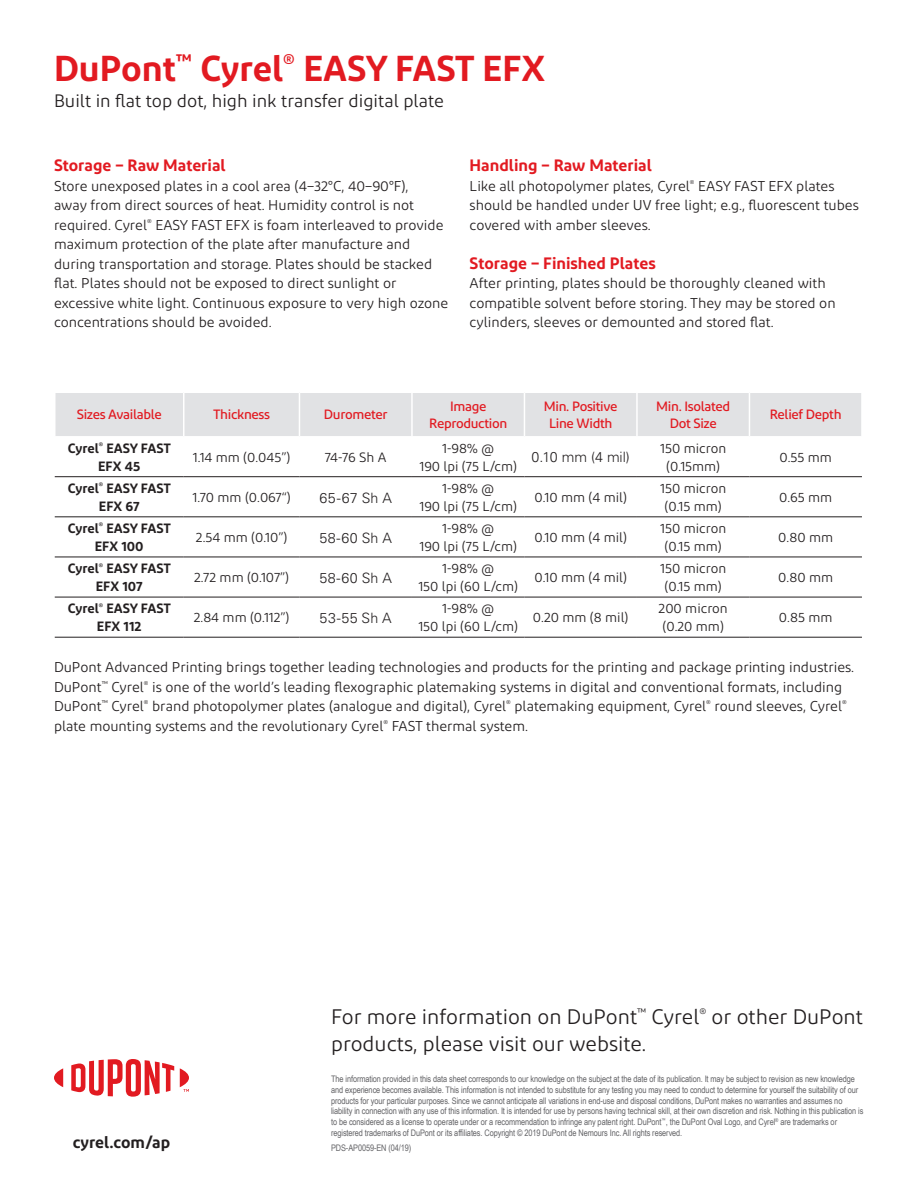
<style>
.page{position:relative;width:918px;height:1188px;background:#fff}
.page>*{position:absolute;margin:0;border:0;box-sizing:border-box;transform-origin:0 0}
.Main_headline_2{font:600 36px "Diodrum";color:#e21a21}
.Body_text_14_18_Blac{font:21px/27px "Diodrum";color:#231f20}
.Main_subheadline_2{font:18px "Diodrum";color:#231f20}
.subhead_2{font:600 16.5px "Diodrum";color:#e21a21}
.URL{font:600 16.5px "Diodrum";color:#231f20}
.body_1{font:14.25px/19.5px "Diodrum";color:#231f20}
.body_2_links_para{font:14.25px/19.5px "Diodrum";color:#231f20}
.Table_body{font:300 14.25px "Univers";letter-spacing:.01em;color:#231f20}
.table_body_1{font:13.5px/18px "Diodrum";color:#231f20;text-align:center}
.table_colhead_1{font:500 13.5px/16.2px "Diodrum";letter-spacing:-.025em;color:#e21a21;text-align:center}
.table_body_1_semibol{font:600 13.5px/18px "Diodrum";color:#231f20;text-align:center}
.Legal_disclaimer{font:9px/10.8px "Arial Narrow";letter-spacing:-.01em;color:#636366}
</style>
<div class="page">
<svg style="left:54px;top:1068px;width:9px;height:19px"></svg>
<svg style="left:71px;top:1059px;width:103px;height:38px"></svg>
<svg style="left:180px;top:1068px;width:9px;height:24px"></svg>
<div style="left:56px;top:393px;width:805px;height:43px;background:#e1e2e4"></div>
<hr style="left:183px;top:393px;width:1px;height:43px;background:#fff">
<hr style="left:299px;top:393px;width:1px;height:43px;background:#fff">
<hr style="left:411px;top:393px;width:2px;height:43px;background:#fff">
<hr style="left:524px;top:393px;width:1px;height:43px;background:#fff">
<hr style="left:636px;top:393px;width:2px;height:43px;background:#fff">
<hr style="left:749px;top:393px;width:1px;height:43px;background:#fff">
<hr style="left:55px;top:476px;width:129px;height:1px;background:#231f20">
<hr style="left:184px;top:476px;width:115px;height:1px;background:#231f20">
<hr style="left:299px;top:476px;width:113px;height:1px;background:#231f20">
<hr style="left:412px;top:476px;width:112px;height:1px;background:#231f20">
<hr style="left:524px;top:476px;width:113px;height:1px;background:#231f20">
<hr style="left:637px;top:476px;width:112px;height:1px;background:#231f20">
<hr style="left:749px;top:476px;width:113px;height:1px;background:#231f20">
<hr style="left:55px;top:516px;width:129px;height:1px;background:#231f20">
<hr style="left:184px;top:516px;width:115px;height:1px;background:#231f20">
<hr style="left:299px;top:516px;width:113px;height:1px;background:#231f20">
<hr style="left:412px;top:516px;width:112px;height:1px;background:#231f20">
<hr style="left:524px;top:516px;width:113px;height:1px;background:#231f20">
<hr style="left:637px;top:516px;width:112px;height:1px;background:#231f20">
<hr style="left:749px;top:516px;width:113px;height:1px;background:#231f20">
<hr style="left:55px;top:557px;width:129px;height:1px;background:#231f20">
<hr style="left:184px;top:557px;width:115px;height:1px;background:#231f20">
<hr style="left:299px;top:557px;width:113px;height:1px;background:#231f20">
<hr style="left:412px;top:557px;width:112px;height:1px;background:#231f20">
<hr style="left:524px;top:557px;width:113px;height:1px;background:#231f20">
<hr style="left:637px;top:557px;width:112px;height:1px;background:#231f20">
<hr style="left:749px;top:557px;width:113px;height:1px;background:#231f20">
<hr style="left:55px;top:597px;width:129px;height:1px;background:#231f20">
<hr style="left:184px;top:597px;width:115px;height:1px;background:#231f20">
<hr style="left:299px;top:597px;width:113px;height:1px;background:#231f20">
<hr style="left:412px;top:597px;width:112px;height:1px;background:#231f20">
<hr style="left:524px;top:597px;width:113px;height:1px;background:#231f20">
<hr style="left:637px;top:597px;width:112px;height:1px;background:#231f20">
<hr style="left:749px;top:597px;width:113px;height:1px;background:#231f20">
<hr style="left:55px;top:637px;width:129px;height:1px;background:#231f20">
<hr style="left:184px;top:637px;width:115px;height:1px;background:#231f20">
<hr style="left:299px;top:637px;width:113px;height:1px;background:#231f20">
<hr style="left:412px;top:637px;width:112px;height:1px;background:#231f20">
<hr style="left:524px;top:637px;width:113px;height:1px;background:#231f20">
<hr style="left:637px;top:637px;width:112px;height:1px;background:#231f20">
<hr style="left:749px;top:637px;width:113px;height:1px;background:#231f20">
<p class="Main_headline_2" style="left:54px;top:45px;width:493px">DuPont<sup>™</sup> Cyrel<sup>®</sup> EASY FAST EFX</p>
<p class="Main_subheadline_2" style="left:54px;top:90px;width:391px">Built in flat top dot, high ink transfer digital plate</p>
<p class="subhead_2" style="left:54px;top:155px;width:173px">Storage – Raw Material</p>
<p class="body_1" style="left:54px;top:176px;width:396px">Store unexposed plates in a cool area (4–32°C, 40–90°F),<br>away from direct sources of heat. Humidity control is not required. Cyrel<sup>®</sup> EASY FAST EFX is foam interleaved to provide maximum protection of the plate after manufacture and during transportation and storage. Plates should be stacked flat. Plates should not be exposed to direct sunlight or excessive white light. Continuous exposure to very high ozone concentrations should be avoided.</p>
<p class="subhead_2" style="left:470px;top:155px;width:184px">Handling – Raw Material</p>
<p class="body_1" style="left:470px;top:176px;width:391px">Like all photopolymer plates, Cyrel<sup>®</sup> EASY FAST EFX plates should be handled under UV free light; e.g., fluorescent tubes covered with amber sleeves.</p>
<p class="subhead_2" style="left:470px;top:252px;width:188px">Storage – Finished Plates</p>
<p class="body_1" style="left:470px;top:273px;width:368px">After printing, plates should be thoroughly cleaned with compatible solvent before storing. They may be stored on cylinders, sleeves or demounted and stored flat.</p>
<p class="table_colhead_1" style="left:77px;top:406px;width:86px">Sizes Available</p>
<p class="table_colhead_1" style="left:213px;top:406px;width:58px">Thickness</p>
<p class="table_colhead_1" style="left:324px;top:406px;width:65px">Durometer</p>
<p class="table_colhead_1" style="left:429px;top:398px;width:80px">Image<br>Reproduction</p>
<p class="table_colhead_1" style="left:544px;top:398px;width:75px">Min. Positive<br>Line Width</p>
<p class="table_colhead_1" style="left:656px;top:398px;width:75px">Min. Isolated<br>Dot Size</p>
<p class="table_colhead_1" style="left:770px;top:406px;width:73px">Relief Depth</p>
<p class="table_body_1_semibol" style="left:68px;top:439px;width:104px">Cyrel<sup>®</sup> EASY FAST<br>EFX 45</p>
<p class="table_body_1" style="left:193px;top:448px;width:99px">1.14 mm (0.045”)</p>
<p class="table_body_1" style="left:325px;top:448px;width:63px">74-76 Sh A</p>
<p class="Table_body" style="left:531px;top:449px;width:100px">0.10 mm (4 mil)</p>
<p class="table_body_1" style="left:660px;top:439px;width:67px">150 micron (0.15mm)</p>
<p class="table_body_1" style="left:779px;top:448px;width:54px">0.55 mm</p>
<p class="table_body_1" style="left:442px;top:439px;width:53px">1-98% @</p>
<p class="table_body_1" style="left:420px;top:457px;width:99px">190 lpi (75 L/cm)</p>
<p class="table_body_1_semibol" style="left:68px;top:479px;width:104px">Cyrel<sup>®</sup> EASY FAST<br>EFX 67</p>
<p class="table_body_1" style="left:193px;top:488px;width:100px">1.70 mm (0.067“)</p>
<p class="Table_body" style="left:320px;top:489px;width:74px">65-67 Sh A</p>
<p class="table_body_1" style="left:442px;top:479px;width:53px">1-98% @</p>
<p class="table_body_1" style="left:420px;top:497px;width:99px">190 lpi (75 L/cm)</p>
<p class="table_body_1" style="left:534px;top:488px;width:94px">0.10 mm (4 mil)</p>
<p class="table_body_1" style="left:660px;top:479px;width:67px">150 micron (0.15 mm)</p>
<p class="table_body_1" style="left:779px;top:488px;width:55px">0.65 mm</p>
<p class="table_body_1_semibol" style="left:68px;top:519px;width:104px">Cyrel<sup>®</sup> EASY FAST<br>EFX 100</p>
<p class="table_body_1" style="left:196px;top:528px;width:93px">2.54 mm (0.10”)</p>
<p class="Table_body" style="left:319px;top:529px;width:74px">58-60 Sh A</p>
<p class="table_body_1" style="left:442px;top:519px;width:53px">1-98% @</p>
<p class="table_body_1" style="left:420px;top:537px;width:99px">190 lpi (75 L/cm)</p>
<p class="table_body_1" style="left:534px;top:528px;width:94px">0.10 mm (4 mil)</p>
<p class="table_body_1" style="left:660px;top:519px;width:67px">150 micron (0.15 mm)</p>
<p class="table_body_1" style="left:778px;top:528px;width:56px">0.80 mm</p>
<p class="table_body_1_semibol" style="left:68px;top:559px;width:104px">Cyrel<sup>®</sup> EASY FAST<br>EFX 107</p>
<p class="table_body_1" style="left:194px;top:568px;width:96px">2.72 mm (0.107”)</p>
<p class="Table_body" style="left:319px;top:569px;width:74px">58-60 Sh A</p>
<p class="table_body_1" style="left:442px;top:559px;width:53px">1-98% @</p>
<p class="table_body_1" style="left:418px;top:577px;width:101px">150 lpi (60 L/cm)</p>
<p class="table_body_1" style="left:534px;top:568px;width:94px">0.10 mm (4 mil)</p>
<p class="table_body_1" style="left:660px;top:559px;width:67px">150 micron (0.15 mm)</p>
<p class="table_body_1" style="left:778px;top:568px;width:56px">0.80 mm</p>
<p class="table_body_1_semibol" style="left:68px;top:599px;width:104px">Cyrel<sup>®</sup> EASY FAST<br>EFX 112</p>
<p class="table_body_1" style="left:194px;top:608px;width:97px">2.84 mm (0.112”)</p>
<p class="Table_body" style="left:320px;top:609px;width:74px">53-55 Sh A</p>
<p class="table_body_1" style="left:533px;top:608px;width:97px">0.20 mm (8 mil)</p>
<p class="table_body_1" style="left:659px;top:599px;width:71px;text-align:left">200 micron (0.20 mm)</p>
<p class="table_body_1" style="left:779px;top:608px;width:55px">0.85 mm</p>
<p class="body_2_links_para" style="left:54px;top:657px;width:802px">DuPont Advanced Printing brings together leading technologies and products for the printing and package printing industries.<br>DuPont<sup>™</sup> Cyrel<sup>®</sup> is one of the world’s leading flexographic platemaking systems in digital and conventional formats, including DuPont<sup>™</sup> Cyrel<sup>®</sup> brand photopolymer plates (analogue and digital), Cyrel<sup>®</sup> platemaking equipment, Cyrel<sup>®</sup> round sleeves, Cyrel<sup>® </sup>plate mounting systems and the revolutionary Cyrel<sup>®</sup> FAST thermal system.</p>
<p class="table_body_1" style="left:442px;top:599px;width:53px">1-98% @</p>
<p class="table_body_1" style="left:418px;top:617px;width:101px">150 lpi (60 L/cm)</p>
<p class="Body_text_14_18_Blac" style="left:331px;top:1003px;width:533px">For more information on DuPont<sup>™</sup> Cyrel<sup>®</sup> or other DuPont products, please visit our website.</p>
<p class="Legal_disclaimer" style="left:331px;top:1073px;width:534px">The information provided in this data sheet corresponds to our knowledge on the subject at the date of its publication. It may be subject to revision as new knowledge and experience becomes available. This information is not intended to substitute for any testing you may need to conduct to determine for yourself the suitability of our products for your particular purposes. Since we cannot anticipate all variations in end-use and disposal conditions, DuPont makes no warranties and assumes no liability in connection with any use of this information. It is intended for use by persons having technical skill, at their own discretion and risk. Nothing in this publication is to be considered as a license to operate under or a recommendation to infringe any patent right. DuPont<sup>™</sup>, the DuPont Oval Logo, and Cyrel<sup>®</sup> are trademarks or registered trademarks of DuPont or its affiliates. Copyright © 2019 DuPont de Nemours Inc. All rights reserved.</p>
<p class="URL" style="left:73px;top:1131px;width:99px">cyrel.com/ap</p>
<p class="Legal_disclaimer" style="left:331px;top:1142px;width:82px">PDS-AP0059-EN (04/19)</p>
</div>
